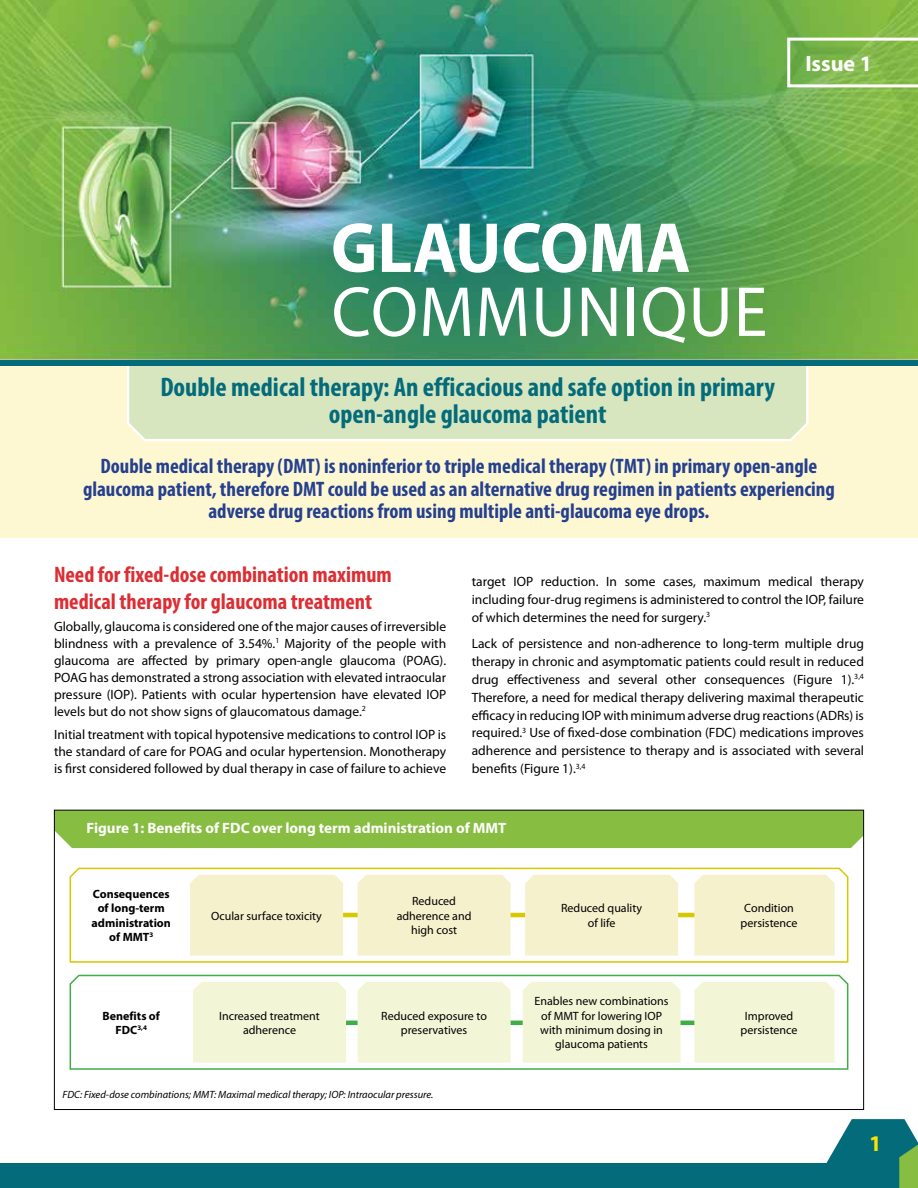
<style>
.page{position:relative;width:918px;height:1188px;background:#fff}
.page>*{position:absolute;margin:0;border:0;box-sizing:border-box;transform-origin:0 0}
.t1{font:71.55px "Myriad Pro";letter-spacing:.02em;color:#fff;scale:.95 1}
.t2{font:700 71.55px "Myriad Pro";color:#fff;scale:.95 1}
.t3{font:700 condensed 27px/27px "Myriad Pro";color:#046b7a;text-align:center}
.t4{font:700 condensed 22.5px/27px "Myriad Pro";color:#dc2e33}
.t5{font:700 22.5px "Myriad Pro";color:#f9e500}
.t6{font:700 22.05px "Myriad Pro";color:#fff}
.t7{font:700 condensed 21px/22.5px "Myriad Pro";color:#25408f;text-align:center}
.t8{font:700 15px "Myriad Pro";color:#fff}
.t9{font:13.5px/17.9px "Myriad Pro";color:#000;text-align:justify}
.t10{font:12px/14.4px "Myriad Pro";color:#000;text-align:center}
.t11{font:700 12px/14.4px "Myriad Pro";color:#000;text-align:center}
.t12{font:italic 10.5px "Myriad Pro";color:#000}
</style>
<div class="page">
<div style="left:0;top:343px;width:918px;height:195px;background:#fef8d2"></div>
<div style="left:127px;top:366px;width:682px;height:75px;background:#d8e6c0"></div>
<img style="left:0;top:0;width:918px;height:360px">
<svg style="left:787px;top:38px;width:131px;height:49px;background:#8ebf61"></svg>
<div style="left:0;top:1164px;width:846px;height:24px;background:#046b7a"></div>
<div style="left:0;top:360px;width:918px;height:6px;background:#046b7a"></div>
<svg style="left:826px;top:1119px;width:92px;height:69px"></svg>
<div style="left:56px;top:812px;width:806px;height:36px;background:#87bd40"></div>
<svg style="left:69px;top:867px;width:780px;height:96px"></svg>
<svg style="left:69px;top:974px;width:780px;height:96px"></svg>
<div style="left:190px;top:875px;width:153px;height:81px;background:#f6f1cd"></div>
<div style="left:193px;top:982px;width:153px;height:81px;background:#f3f6d6"></div>
<div style="left:358px;top:875px;width:153px;height:81px;background:#f6f1cd"></div>
<div style="left:358px;top:982px;width:153px;height:81px;background:#f3f6d6"></div>
<div style="left:525px;top:875px;width:153px;height:81px;background:#f6f1cd"></div>
<div style="left:694px;top:875px;width:141px;height:81px;background:#f6f1cd"></div>
<div style="left:523px;top:982px;width:158px;height:81px;background:#f3f6d6"></div>
<div style="left:694px;top:982px;width:141px;height:81px;background:#f3f6d6"></div>
<h3 class="t6" style="left:805px;top:49px;width:68px">Issue 1</h3>
<h1 class="t2" style="left:331px;top:201px;width:380px">GLAUCOMA</h1>
<h1 class="t1" style="left:332px;top:268px;width:460px">COMMUNIQUE</h1>
<h2 class="t3" style="left:160px;top:373px;width:616px">Double medical therapy: An efficacious and safe option in primary open-angle glaucoma patient</h2>
<p class="t7" style="left:83px;top:455px;width:753px">Double medical therapy (DMT) is noninferior to triple medical therapy (TMT) in primary open-angle glaucoma patient, therefore DMT could be used as an alternative drug regimen in patients experiencing adverse drug reactions from using multiple anti-glaucoma eye drops.</p>
<h3 class="t4" style="left:54px;top:561px;width:339px">Need for fixed-dose combination maximum medical therapy for glaucoma treatment</h3>
<p class="t9" style="left:54px;top:618px;width:394px;line-height:17px">Globally, glaucoma is considered one of the major causes of irreversible blindness with a prevalence of 3.54%.<sup>1</sup> Majority of the people with glaucoma are affected by primary open-angle glaucoma (POAG).<br>POAG has demonstrated a strong association with elevated intraocular pressure (IOP). Patients with ocular hypertension have elevated IOP levels but do not show signs of glaucomatous damage.<sup>2</sup></p>
<p class="t9" style="left:54px;top:726px;width:394px;line-height:17.1px">Initial treatment with topical hypotensive medications to control IOP is the standard of care for POAG and ocular hypertension. Monotherapy is first considered followed by dual therapy in case of failure to achieve</p>
<p class="t9" style="left:472px;top:573px;width:394px">target IOP reduction. In some cases, maximum medical therapy including four-drug regimens is administered to control the IOP, failure of which determines the need for surgery.<sup>3</sup></p>
<p class="t9" style="left:472px;top:635px;width:394px">Lack of persistence and non-adherence to long-term multiple drug therapy in chronic and asymptomatic patients could result in reduced drug effectiveness and several other consequences (Figure 1).<sup>3,4<br></sup>Therefore, a need for medical therapy delivering maximal therapeutic efficacy in reducing IOP with minimum adverse drug reactions (ADRs) is required.<sup>3</sup> Use of fixed-dose combination (FDC) medications improves adherence and persistence to therapy and is associated with several benefits (Figure 1).<sup>3,4</sup></p>
<p class="t8" style="left:86px;top:818px;width:421px">Figure 1: Benefits of FDC over long term administration of MMT</p>
<p class="t11" style="left:92px;top:886px;width:81px">Consequences of long-term administration of MMT<sup>3</sup></p>
<p class="t11" style="left:103px;top:1008px;width:59px">Benefits of<br>FDC<sup>3,4</sup></p>
<p class="t10" style="left:211px;top:908px;width:112px">Ocular surface toxicity</p>
<p class="t10" style="left:219px;top:1008px;width:102px">Increased treatment adherence</p>
<p class="t10" style="left:397px;top:894px;width:76px">Reduced adherence and high cost</p>
<p class="t10" style="left:381px;top:1008px;width:107px">Reduced exposure to preservatives</p>
<p class="t12" style="left:63px;top:1088px;width:372px">FDC: Fixed-dose combinations; MMT: Maximal medical therapy; IOP: Intraocular pressure.</p>
<p class="t10" style="left:561px;top:901px;width:83px">Reduced quality of life</p>
<p class="t10" style="left:741px;top:901px;width:58px">Condition persistence</p>
<p class="t10" style="left:535px;top:994px;width:136px">Enables new combinations of MMT for lowering IOP with minimum dosing in glaucoma patients</p>
<p class="t10" style="left:741px;top:1008px;width:58px">Improved persistence</p>
<h3 class="t5" style="left:869px;top:1128px;width:14px">1</h3>
</div>
